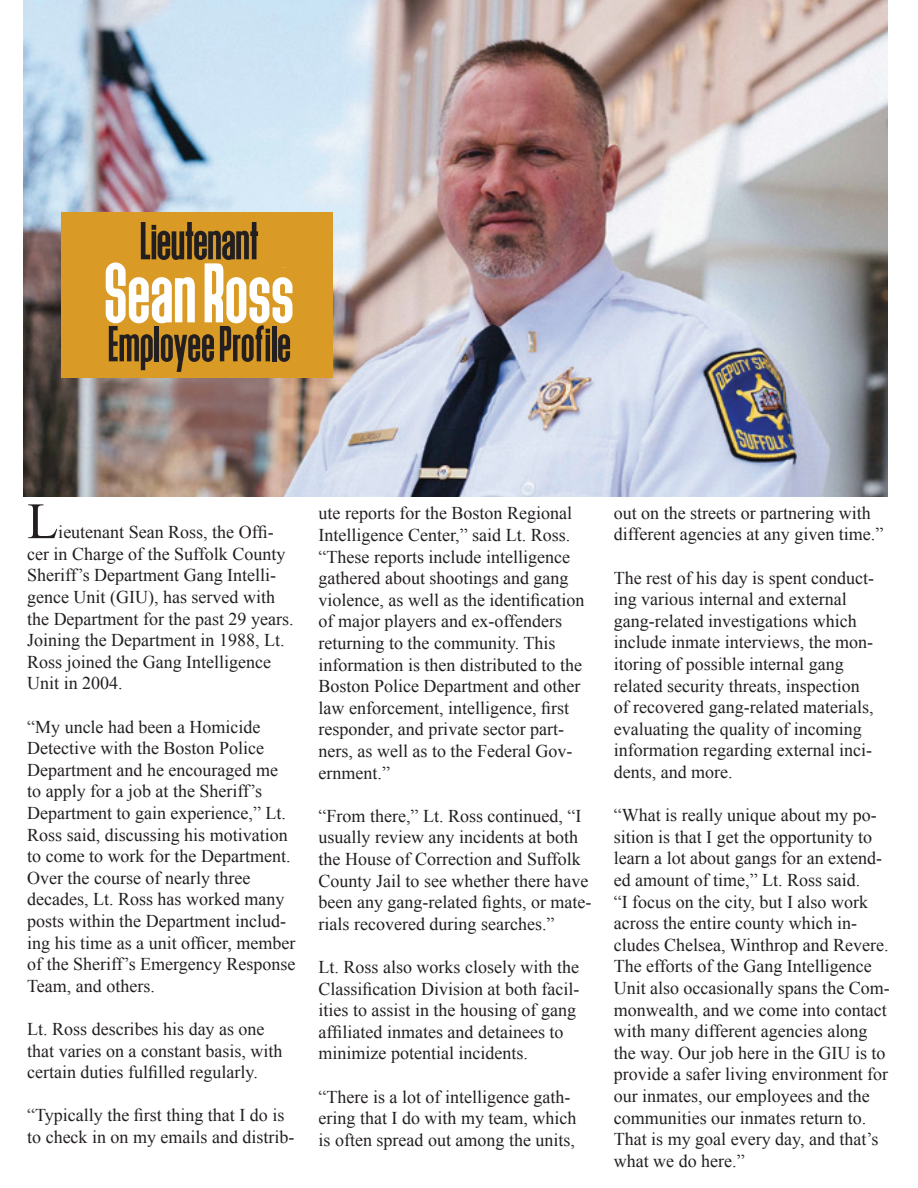
<style>
.page{position:relative;width:918px;height:1188px;background:#fff}
.page>*{position:absolute;margin:0;border:0;box-sizing:border-box;transform-origin:0 0}
.t1{font:90px "Deutschlander";letter-spacing:.01em;color:#fff}
.t2{font:57px "Deutschlander";color:#231f20}
.t3{font:54px "Deutschlander";letter-spacing:.01em;color:#231f20}
.t4{font:51px "Times New Roman";color:#231f20}
.t5{font:18px/21.6px "Times New Roman";color:#231f20}
</style>
<div class="page">
<img style="left:23px;top:0;width:864px;height:497px">
<div style="left:62px;top:213px;width:271px;height:165px;background:#da9b26"></div>
<h2 class="t2" style="left:141px;top:211px;width:120px">Lieutenant</h2>
<h1 class="t1" style="left:106px;top:247px;width:191px">Sean Ross</h1>
<h3 class="t3" style="left:109px;top:316px;width:184px">Employee Profile</h3>
<h3 class="t4" style="left:27px;top:487px;width:33px">L</h3>
<p class="t5" style="left:27px;top:521px;width:268px;text-indent:31px">ieutenant Sean Ross, the Offi&shy;cer in Charge of the Suffolk County<br>Sheriff’s Department Gang Intelli&shy;gence Unit (GIU), has served with the Department for the past 29 years.<br>Joining the Department in 1988, Lt.<br>Ross joined the Gang Intelligence<br>Unit in 2004.</p>
<p class="t5" style="left:27px;top:715px;width:270px">“My uncle had been a Homicide<br>Detective with the Boston Police<br>Department and he encouraged me to apply for a job at the Sheriff’s<br>Department to gain experience,” Lt.<br>Ross said, discussing his motivation to come to work for the Department.<br>Over the course of nearly three decades, Lt. Ross has worked many posts within the Department includ&shy;ing his time as a unit officer, member of the Sheriff’s Emergency Response<br>Team, and others.</p>
<p class="t5" style="left:27px;top:1018px;width:257px">Lt. Ross describes his day as one that varies on a constant basis, with certain duties fulfilled regularly.</p>
<p class="t5" style="left:27px;top:1104px;width:269px">“Typically the first thing that I do is to check in on my emails and distrib-</p>
<p class="t5" style="left:319px;top:502px;width:267px">ute reports for the Boston Regional Intelligence Center,” said Lt. Ross. “These reports include intelligence gathered about shootings and gang violence, as well as the identification of major players and ex-offenders returning to the community. This information is then distributed to the Boston Police Department and other law enforcement, intelligence, first responder, and private sector part&shy;ners, as well as to the Federal Gov&shy;ernment.”</p>
<p class="t5" style="left:319px;top:805px;width:274px">“From there,” Lt. Ross continued, “I usually review any incidents at both the House of Correction and Suffolk County Jail to see whether there have been any gang-related fights, or mate&shy;rials recovered during searches.”</p>
<p class="t5" style="left:319px;top:956px;width:262px">Lt. Ross also works closely with the Classification Division at both facil&shy;ities to assist in the housing of gang affiliated inmates and detainees to minimize potential incidents.</p>
<p class="t5" style="left:319px;top:1086px;width:259px">“There is a lot of intelligence gath&shy;ering that I do with my team, which is often spread out among the units,</p>
<p class="t5" style="left:614px;top:502px;width:271px">out on the streets or partnering with different agencies at any given time.”</p>
<p class="t5" style="left:614px;top:567px;width:262px">The rest of his day is spent conduct&shy;ing various internal and external gang-related investigations which include inmate interviews, the mon&shy;itoring of possible internal gang related security threats, inspection of recovered gang-related materials, evaluating the quality of incoming information regarding external inci&shy;dents, and more.</p>
<p class="t5" style="left:614px;top:804px;width:277px">“What is really unique about my po&shy;sition is that I get the opportunity to learn a lot about gangs for an extend&shy;ed amount of time,” Lt. Ross said.<br>“I focus on the city, but I also work across the entire county which in&shy;cludes Chelsea, Winthrop and Revere.<br>The efforts of the Gang Intelligence Unit also occasionally spans the Com&shy;monwealth, and we come into contact with many different agencies along the way. Our job here in the GIU is to provide a safer living environment for our inmates, our employees and the communities our inmates return to.<br>That is my goal every day, and that’s what we do here.”</p>
</div>
